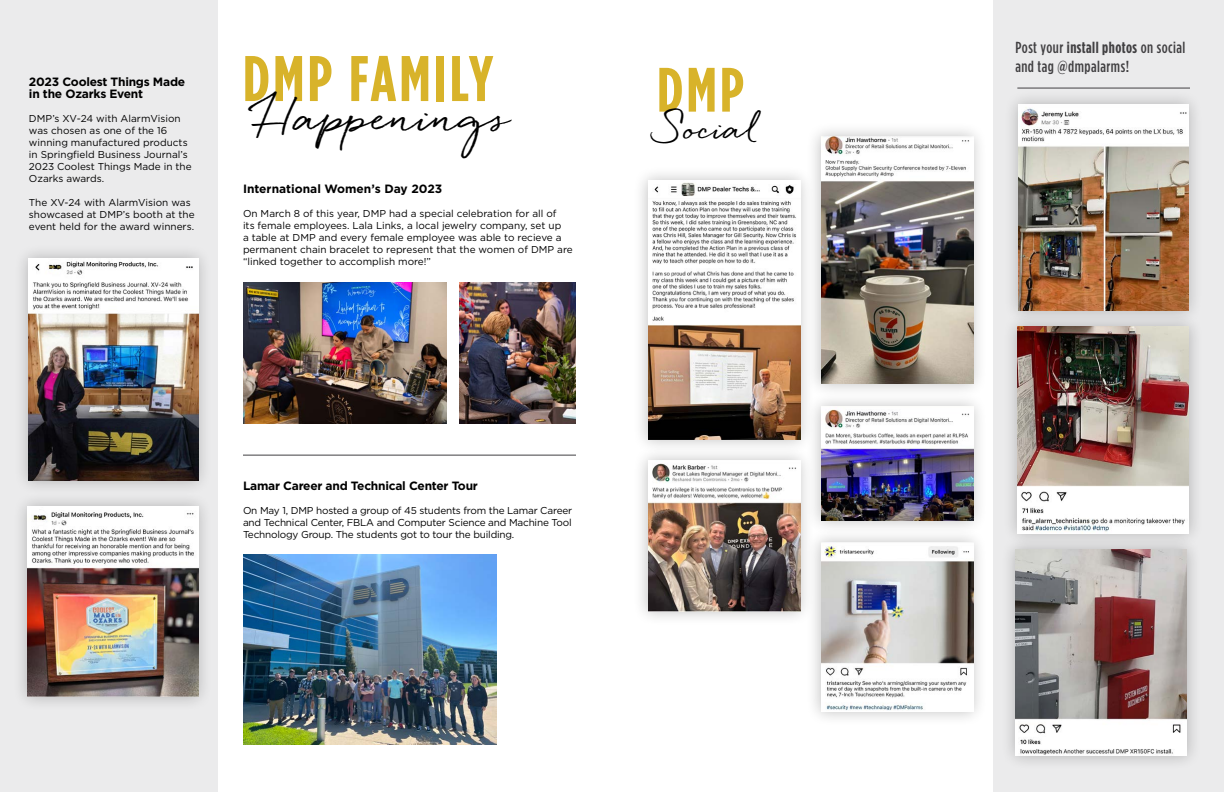
<style>
.page{position:relative;width:1224px;height:792px;background:#fff}
.page>*{position:absolute;margin:0;border:0;box-sizing:border-box;transform-origin:0 0}
.t1{font:700 64.3px "Gotham Condensed";letter-spacing:.05em;color:#d8b32a}
.t2{font:700 62.5px "Gotham Condensed";color:#d8b32a}
.t3{font:700 40.5px "Quickpen";color:#000}
.t4{font:700 31.4px "Quickpen";color:#000}
.t5{font:500 16px/19.2px "Gotham Condensed";letter-spacing:.03em;color:#414042}
.t6{font:700 12px/12px "Gotham";letter-spacing:-.02em;color:#000}
.t7{font:700 12px "Gotham";color:#000}
.t8{font:10px/12px "Gotham";color:#000}
.s1{font-weight:700}
</style>
<div class="page">
<div style="left:0;top:0;width:217px;height:792px;background:#ebebec"></div>
<img style="left:243px;top:283px;width:204px;height:141px">
<img style="left:460px;top:283px;width:116px;height:141px">
<hr style="left:243px;top:455px;width:333px;height:1px;background:#414042">
<img style="left:243px;top:555px;width:253px;height:190px">
<div style="left:14px;top:244px;width:199px;height:252px;background:#000;opacity:.25"></div>
<img style="left:29px;top:259px;width:169px;height:222px">
<div style="left:13px;top:491px;width:200px;height:221px;background:#000;opacity:.25"></div>
<img style="left:28px;top:506px;width:170px;height:190px">
<div style="left:993px;top:0;width:231px;height:792px;background:#ebebec"></div>
<div style="left:1004px;top:89px;width:199px;height:236px;background:#000;opacity:.25"></div>
<img style="left:1019px;top:104px;width:170px;height:206px">
<div style="left:1000px;top:535px;width:202px;height:236px;background:#000;opacity:.25"></div>
<img style="left:1015px;top:550px;width:172px;height:205px">
<div style="left:1002px;top:312px;width:202px;height:236px;background:#000;opacity:.25"></div>
<img style="left:1017px;top:327px;width:172px;height:206px">
<hr style="left:1017px;top:88px;width:173px;height:1px;background:#414042">
<div style="left:1169px;top:491px;width:20px;height:17px;background:#fff"></div>
<div style="left:633px;top:166px;width:182px;height:289px;background:#000;opacity:.25"></div>
<img style="left:648px;top:181px;width:152px;height:259px">
<div style="left:806px;top:122px;width:182px;height:277px;background:#000;opacity:.25"></div>
<img style="left:821px;top:137px;width:152px;height:247px">
<div style="left:633px;top:446px;width:182px;height:181px;background:#000;opacity:.25"></div>
<img style="left:648px;top:461px;width:152px;height:151px">
<div style="left:806px;top:392px;width:182px;height:144px;background:#000;opacity:.25"></div>
<img style="left:821px;top:407px;width:152px;height:114px">
<div style="left:806px;top:527px;width:182px;height:199px;background:#000;opacity:.25"></div>
<img style="left:821px;top:542px;width:152px;height:170px">
<p class="t6" style="left:29px;top:76px;width:158px">2023 Coolest Things Made in the Ozarks Event</p>
<p class="t8" style="left:29px;top:113px;width:164px">DMP’s XV-24 with AlarmVision was chosen as one of the 16 winning manufactured products in Springfield Business Journal’s<br>2023 Coolest Things Made in the<br>Ozarks awards.</p>
<p class="t8" style="left:29px;top:197px;width:167px">The XV-24 with AlarmVision was showcased at DMP’s booth at the event held for the award winners.</p>
<h1 class="t1" style="left:243px;top:41px;width:252px">DMP FAMILY</h1>
<h3 class="t3" style="left:254px;top:94px;width:259px">Happenings</h3>
<p class="t7" style="left:243px;top:181px;width:201px">International Women’s Day 2023</p>
<p class="t8" style="left:243px;top:207px;width:331px">On March 8 of this year, DMP had a special celebration for all of<br>its female employees. Lala Links, a local jewelry company, set up<br>a table at DMP and every female employee was able to recieve a permanent chain bracelet to represent that the women of DMP are “linked together to accomplish more!”</p>
<h2 class="t2" style="left:657px;top:53px;width:88px">DMP</h2>
<h3 class="t4" style="left:660px;top:110px;width:101px">Social</h3>
<p class="t6" style="left:243px;top:480px;width:236px">Lamar Career and Technical Center Tour</p>
<p class="t8" style="left:243px;top:504px;width:331px;text-align:justify">On May 1, DMP hosted a group of 45 students from the Lamar Career and Technical Center, FBLA and Computer Science and Machine Tool Technology Group. The students got to tour the building.</p>
<h3 class="t5" style="left:1015px;top:37px;width:172px">Post your <span class="s1">install photos</span> on social and tag @dmpalarms!</h3>
</div>
